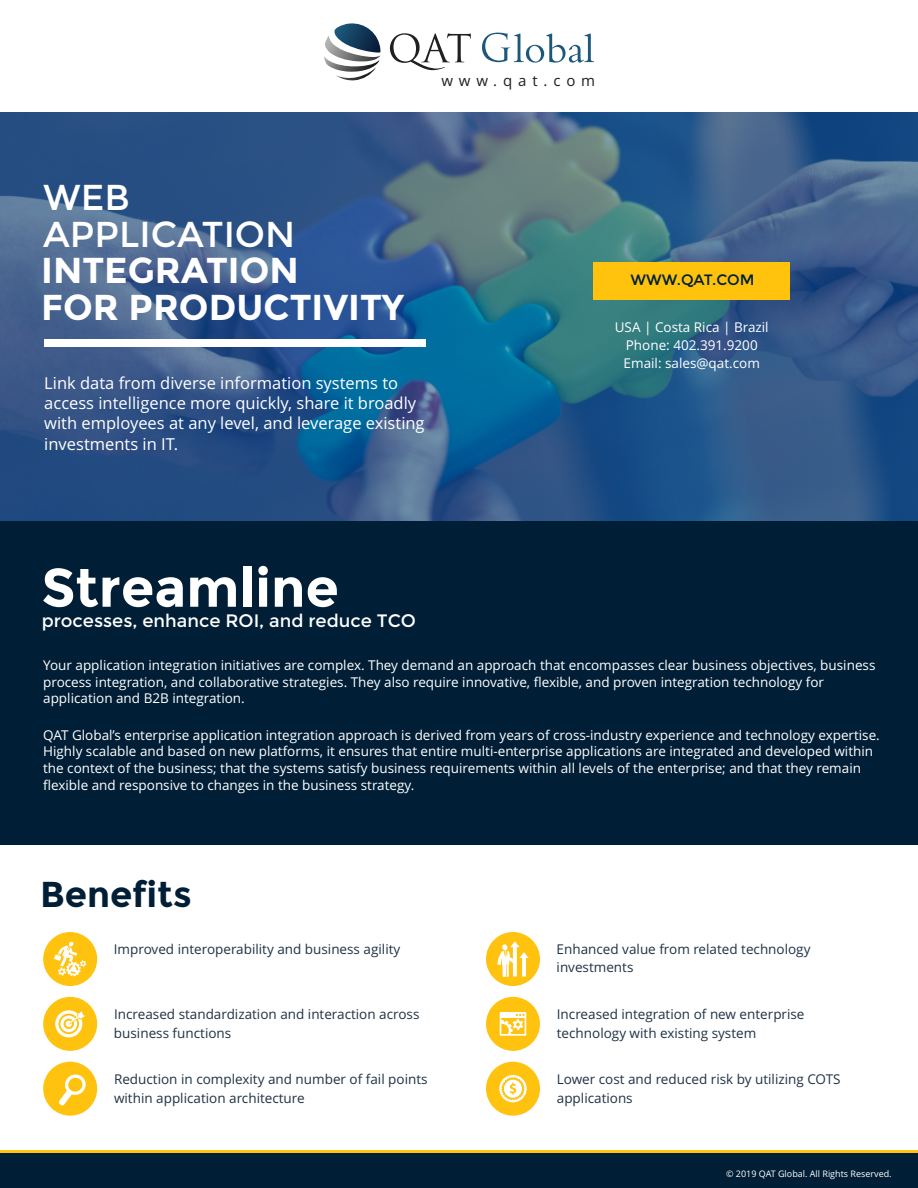
<style>
.page{position:relative;width:918px;height:1188px;background:#fff}
.page>*{position:absolute;margin:0;border:0;box-sizing:border-box;transform-origin:0 0}
.t1{font:700 54px "Montserrat";color:#fff}
.t2{font:700 36px/37.3px "Montserrat";color:#fff}
.t3{font:36px/37.3px "Montserrat";color:#fff}
.t4{font:700 36px "Montserrat";color:#001f36}
.t5{font:18px "Montserrat";color:#fff}
.t6{font:16.5px/20.2px "Open Sans";color:#fff}
.t7{font:15px "Open Sans";letter-spacing:.39em;color:#231f20}
.t8{font:15px "Montserrat";color:#002036}
.t9{font:13.5px/16.5px "Open Sans";color:#fff}
.t10{font:13.5px/18.5px "Open Sans";color:#203346}
.t11{font:9px "Open Sans";color:#fff}
</style>
<div class="page">
<div style="left:0;top:1152px;width:918px;height:36px;background:#001f36"></div>
<div style="left:0;top:521px;width:918px;height:324px;background:#001f36"></div>
<hr style="left:0;top:1151px;width:918px;height:2px;background:#ffc20d">
<svg style="left:390px;top:33px;width:81px;height:37px"></svg>
<svg style="left:324px;top:23px;width:57px;height:58px"></svg>
<svg style="left:482px;top:33px;width:112px;height:30px"></svg>
<div style="left:43px;top:1062px;width:54px;height:54px;background:#ffc20e;border-radius:50%"></div>
<svg style="left:59px;top:1074px;width:27px;height:32px"></svg>
<div style="left:43px;top:997px;width:54px;height:54px;background:#ffc20e;border-radius:50%"></div>
<svg style="left:55px;top:1010px;width:30px;height:27px"></svg>
<div style="left:486px;top:997px;width:54px;height:54px;background:#ffc20e;border-radius:50%"></div>
<svg style="left:500px;top:1012px;width:26px;height:24px"></svg>
<div style="left:486px;top:1062px;width:54px;height:54px;background:#ffc20e;border-radius:50%"></div>
<svg style="left:499px;top:1075px;width:28px;height:27px"></svg>
<div style="left:43px;top:932px;width:54px;height:54px;background:#ffc20e;border-radius:50%"></div>
<svg style="left:54px;top:941px;width:32px;height:35px"></svg>
<div style="left:486px;top:932px;width:54px;height:54px;background:#ffc20e;border-radius:50%"></div>
<svg style="left:497px;top:941px;width:32px;height:36px"></svg>
<div style="left:0;top:112px;width:918px;height:409px;background:#005c9f;opacity:.5"></div>
<div style="left:594px;top:262px;width:196px;height:38px;background:#ffc20d"></div>
<div style="left:44px;top:339px;width:382px;height:7px;background:#fff"></div>
<p class="t7" style="left:441px;top:74px;width:155px">www.qat.com</p>
<h2 class="t3" style="left:43px;top:178px;width:254px">WEB<br>APPLICATION</h2>
<h2 class="t2" style="left:41px;top:251px;width:364px">INTEGRATION<br>FOR PRODUCTIVITY</h2>
<p class="t6" style="left:44px;top:375px;width:382px">Link data from diverse information systems to access intelligence more quickly, share it broadly with employees at any level, and leverage existing investments in IT.</p>
<p class="t8" style="left:630px;top:271px;width:126px">WWW.QAT.COM</p>
<p class="t9" style="left:615px;top:319px;width:155px;line-height:18.5px;text-align:center">USA | Costa Rica | Brazil<br>Phone: 402.391.9200<br>Email: sales@qat.com</p>
<h1 class="t1" style="left:41px;top:554px;width:299px">Streamline</h1>
<h3 class="t5" style="left:42px;top:610px;width:376px">processes, enhance ROI, and reduce TCO</h3>
<p class="t9" style="left:43px;top:658px;width:834px">Your application integration initiatives are complex. They demand an approach that encompasses clear business objectives, business process integration, and collaborative strategies. They also require innovative, flexible, and proven integration technology for application and B2B integration.</p>
<p class="t9" style="left:43px;top:728px;width:838px">QAT Global’s enterprise application integration approach is derived from years of cross-industry experience and technology expertise.<br>Highly scalable and based on new platforms, it ensures that entire multi-enterprise applications are integrated and developed within the context of the business; that the systems satisfy business requirements within all levels of the enterprise; and that they remain flexible and responsive to changes in the business strategy.</p>
<h2 class="t4" style="left:40px;top:872px;width:153px">Benefits</h2>
<p class="t10" style="left:114px;top:942px;width:288px">Improved interoperability and business agility</p>
<p class="t10" style="left:557px;top:941px;width:255px">Enhanced value from related technology investments</p>
<p class="t10" style="left:114px;top:1007px;width:307px">Increased standardization and interaction across business functions</p>
<p class="t10" style="left:557px;top:1007px;width:249px">Increased integration of new enterprise technology with existing system</p>
<p class="t10" style="left:557px;top:1071px;width:285px">Lower cost and reduced risk by utilizing COTS applications</p>
<p class="t10" style="left:114px;top:1071px;width:315px">Reduction in complexity and number of fail points within application architecture</p>
<p class="t11" style="left:726px;top:1170px;width:167px">© 2019 QAT Global. All Rights Reserved.</p>
</div>
